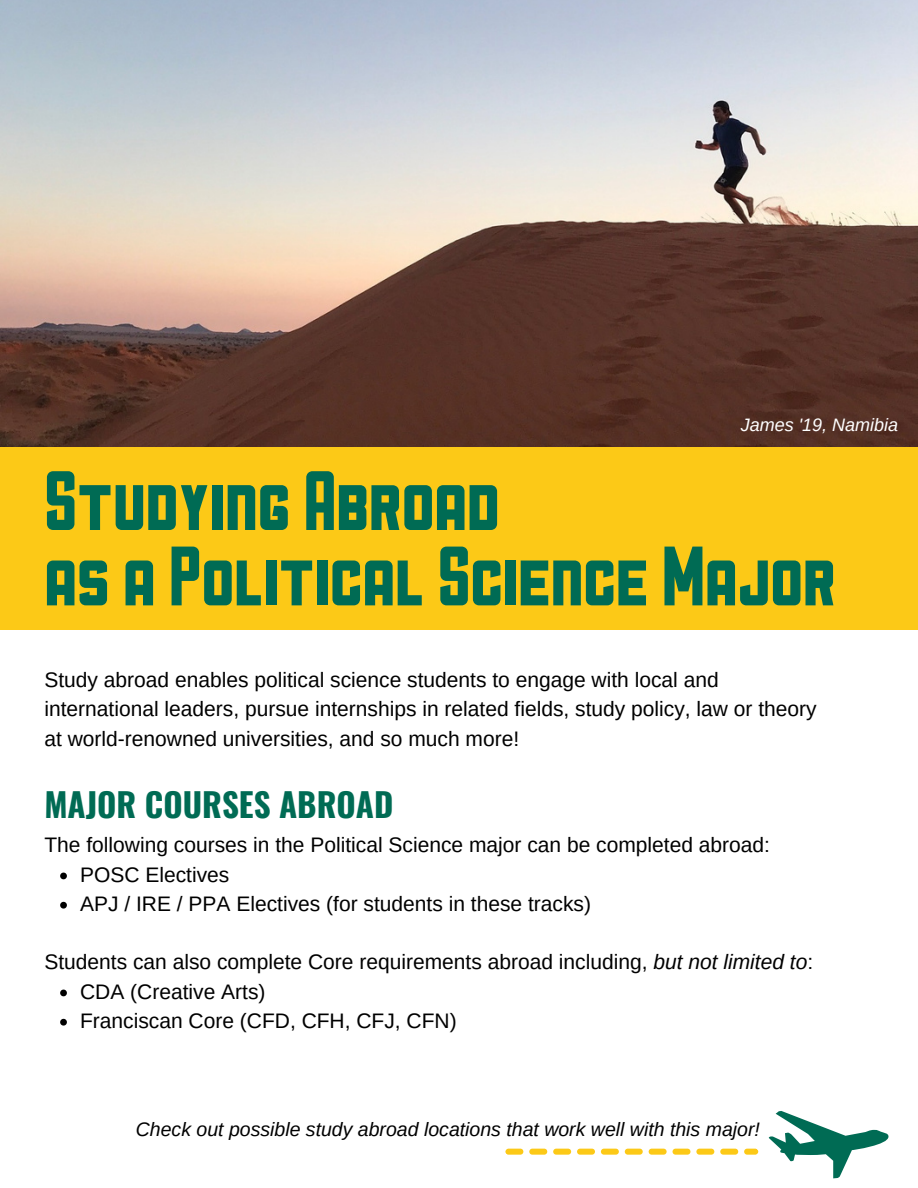
<style>
.page{position:relative;width:918px;height:1188px;background:#fff}
.page>*{position:absolute;margin:0;border:0;box-sizing:border-box;transform-origin:0 0}
.t1{font:84px/75.3px "Sullivan Fill";color:#006b54}
.t2{font:700 33px "Oswald";color:#006b54}
.t3{font:21px/29.2px "Arimo";color:#000}
.t4{font:italic 19.5px "Arimo";color:#000}
.t5{font:italic 18px "Arimo";color:#fff}
.s1{font-style:italic}
</style>
<div class="page">
<img style="left:0;top:0;width:918px;height:448px">
<div style="left:0;top:448px;width:918px;height:182px;background:#fcc917"></div>
<svg style="left:505px;top:1148px;width:254px;height:7px"></svg>
<svg style="left:768px;top:1111px;width:120px;height:67px"></svg>
<svg style="left:60px;top:873px;width:7px;height:6px"></svg>
<svg style="left:60px;top:902px;width:7px;height:7px"></svg>
<svg style="left:60px;top:990px;width:7px;height:6px"></svg>
<svg style="left:60px;top:1019px;width:7px;height:7px"></svg>
<p class="t5" style="left:741px;top:415px;width:159px">James '19, Namibia</p>
<h1 class="t1" style="left:44px;top:463px;width:793px">Studying Abroad<br>as a Political Science Major</h1>
<p class="t3" style="left:44px;top:665px;width:774px">Study abroad enables political science students to engage with local and international leaders, pursue internships in related fields, study policy, law or theory at world-renowned universities, and so much more!</p>
<h2 class="t2" style="left:44px;top:779px;width:350px">MAJOR COURSES ABROAD</h2>
<p class="t3" style="left:44px;top:830px;width:727px">The following courses in the Political Science major can be completed abroad:</p>
<p class="t3" style="left:80px;top:860px;width:512px">POSC Electives<br>APJ / IRE / PPA Electives (for students in these tracks)</p>
<p class="t3" style="left:44px;top:947px;width:770px">Students can also complete Core requirements abroad including, <span class="s1">but not limited to</span>:</p>
<p class="t3" style="left:80px;top:977px;width:378px">CDA (Creative Arts)<br>Franciscan Core (CFD, CFH, CFJ, CFN)</p>
<p class="t4" style="left:136px;top:1118px;width:626px">Check out possible study abroad locations that work well with this major!</p>
</div>
